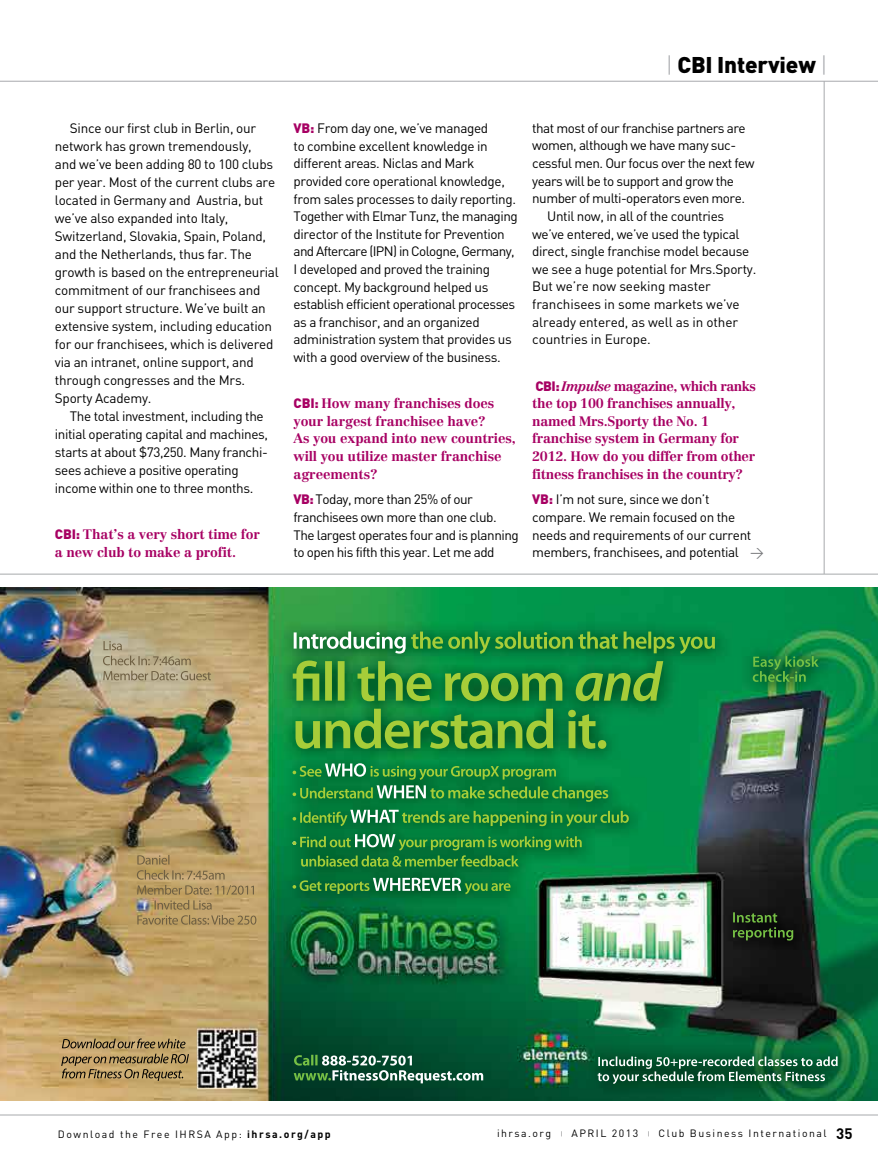
<style>
.page{position:relative;width:878px;height:1175px;background:#fff}
.page>*{position:absolute;margin:0;border:0;box-sizing:border-box;transform-origin:0 0}
.t1{font:900 22.5px "DIN";letter-spacing:-.005em;color:#000}
.t2{font:13.5px/17.5px "DIN";letter-spacing:-.025em;color:#000}
.t3{font:700 13.5px/17.5px "Centennial";letter-spacing:-.01em;color:#a70063}
.t4{font:13.5px "DIN";letter-spacing:-.005em;color:#000}
.t5{font:13.5px "DIN";color:#77787b}
.t6{font:10.5px "DIN";letter-spacing:.14em;color:#000}
.s1{font-weight:300;color:#a7a9ac}
.s2{font-family:"DIN";font-weight:900}
.s3{font-weight:900;color:#a70063}
.s4{font-style:italic}
.s5{font-weight:700}
.s6{font-size:6px;color:#58595b}
.s7{font-weight:700;font-size:15px}
</style>
<div class="page">
<hr style="left:0;top:1114px;width:878px;height:1px;background:#a7a9ac">
<hr style="left:0;top:81px;width:878px;height:1px;background:#a7a9ac">
<hr style="left:0;top:574px;width:878px;height:1px;background:#a7a9ac">
<hr style="left:823px;top:81px;width:1px;height:493px;background:#a7a9ac">
<img style="left:0;top:587px;width:878px;height:513px">
<p class="t1" style="left:666px;top:50px;width:163px"><span class="s1">|</span> CBI Interview <span class="s1">|</span></p>
<p class="t2" style="left:70px;top:119px;width:188px">Since our first club in Berlin, our</p>
<p class="t2" style="left:55px;top:137px;width:198px">network has grown tremendously,</p>
<p class="t2" style="left:55px;top:155px;width:220px">and we’ve been adding 80 to 100 clubs</p>
<p class="t2" style="left:55px;top:173px;width:222px">per year. Most of the current clubs are</p>
<p class="t2" style="left:55px;top:191px;width:210px">located in Germany and Austria, but</p>
<p class="t2" style="left:55px;top:209px;width:175px">we’ve also expanded into Italy,</p>
<p class="t2" style="left:55px;top:227px;width:213px">Switzerland, Slovakia, Spain, Poland,</p>
<p class="t2" style="left:55px;top:245px;width:198px">and the Netherlands, thus far. The</p>
<p class="t2" style="left:55px;top:263px;width:225px">growth is based on the entrepreneurial</p>
<p class="t2" style="left:55px;top:281px;width:207px">commitment of our franchisees and</p>
<p class="t2" style="left:55px;top:299px;width:212px">our support structure. We’ve built an</p>
<p class="t2" style="left:55px;top:317px;width:219px">extensive system, including education</p>
<p class="t2" style="left:55px;top:335px;width:220px">for our franchisees, which is delivered</p>
<p class="t2" style="left:55px;top:353px;width:200px">via an intranet, online support, and</p>
<p class="t2" style="left:55px;top:371px;width:192px">through congresses and the Mrs.</p>
<p class="t2" style="left:55px;top:389px;width:98px">Sporty Academy.</p>
<p class="t2" style="left:70px;top:407px;width:195px">The total investment, including the</p>
<p class="t2" style="left:55px;top:425px;width:215px">initial operating capital and machines,</p>
<p class="t2" style="left:55px;top:443px;width:214px">starts at about $73,250. Many franchi-</p>
<p class="t2" style="left:55px;top:461px;width:185px">sees achieve a positive operating</p>
<p class="t2" style="left:55px;top:479px;width:200px">income within one to three months.</p>
<p class="t3" style="left:55px;top:525px;width:206px;line-height:18px"><span class="s2">CBI:</span> That’s a very short time for a new club to make a profit.</p>
<p class="t2" style="left:293px;top:119px;width:226px"><span class="s3">VB:</span> From day one, we’ve managed<br>to combine excellent knowledge in different areas. Niclas and Mark provided core operational knowledge, from sales processes to daily reporting.<br>Together with Elmar Tunz, the managing director of the Institute for Prevention and Aftercare (IPN) in Cologne, Germany, I developed and proved the training concept. My background helped us establish efficient operational processes as a franchisor, and an organized administration system that provides us with a good overview of the business.</p>
<p class="t3" style="left:293px;top:394px;width:224px"><span class="s2">CBI:</span> How many franchises does your largest franchisee have?<br>As you expand into new countries, will you utilize master franchise agreements?</p>
<p class="t2" style="left:293px;top:490px;width:227px"><span class="s3">VB:</span> Today, more than 25% of our franchisees own more than one club.<br>The largest operates four and is planning to open his fifth this year. Let me add</p>
<p class="t2" style="left:532px;top:119px;width:215px">that most of our franchise partners are</p>
<p class="t2" style="left:532px;top:136px;width:205px">women, although we have many suc-</p>
<p class="t2" style="left:532px;top:154px;width:224px">cessful men. Our focus over the next few</p>
<p class="t2" style="left:532px;top:172px;width:203px">years will be to support and grow the</p>
<p class="t2" style="left:532px;top:189px;width:214px">number of multi-operators even more.</p>
<p class="t2" style="left:547px;top:207px;width:178px">Until now, in all of the countries</p>
<p class="t2" style="left:532px;top:225px;width:209px">we’ve entered, we’ve used the typical</p>
<p class="t2" style="left:532px;top:242px;width:218px">direct, single franchise model because</p>
<p class="t2" style="left:532px;top:260px;width:226px">we see a huge potential for Mrs.Sporty.</p>
<p class="t2" style="left:532px;top:277px;width:180px">But we’re now seeking master</p>
<p class="t4" style="left:532px;top:296px;width:209px">franchisees in some markets we’ve</p>
<p class="t2" style="left:532px;top:313px;width:207px">already entered, as well as in other</p>
<p class="t4" style="left:532px;top:331px;width:120px">countries in Europe.</p>
<p class="t3" style="left:532px;top:377px;width:225px"><span class="s2">CBI:</span> <span class="s4">Impulse</span> magazine, which ranks the top 100 franchises annually, named Mrs.Sporty the No. 1 franchise system in Germany for<br>2012. How do you differ from other fitness franchises in the country?</p>
<p class="t2" style="left:532px;top:490px;width:221px"><span class="s3">VB:</span> I’m not sure, since we don’t compare. We remain focused on the needs and requirements of our current members, franchisees, and potential</p>
<p class="t5" style="left:750px;top:543px;width:15px">&gt;</p>
<p class="t6" style="left:58px;top:1127px;width:274px">Download the Free IHRSA App: <span class="s5">ihrsa.org/app</span></p>
<p class="t6" style="left:497px;top:1126px;width:357px">ihrsa.org <span class="s6">|</span> April 2013 <span class="s6">|</span> Club Business International <span class="s7">35</span></p>
</div>
